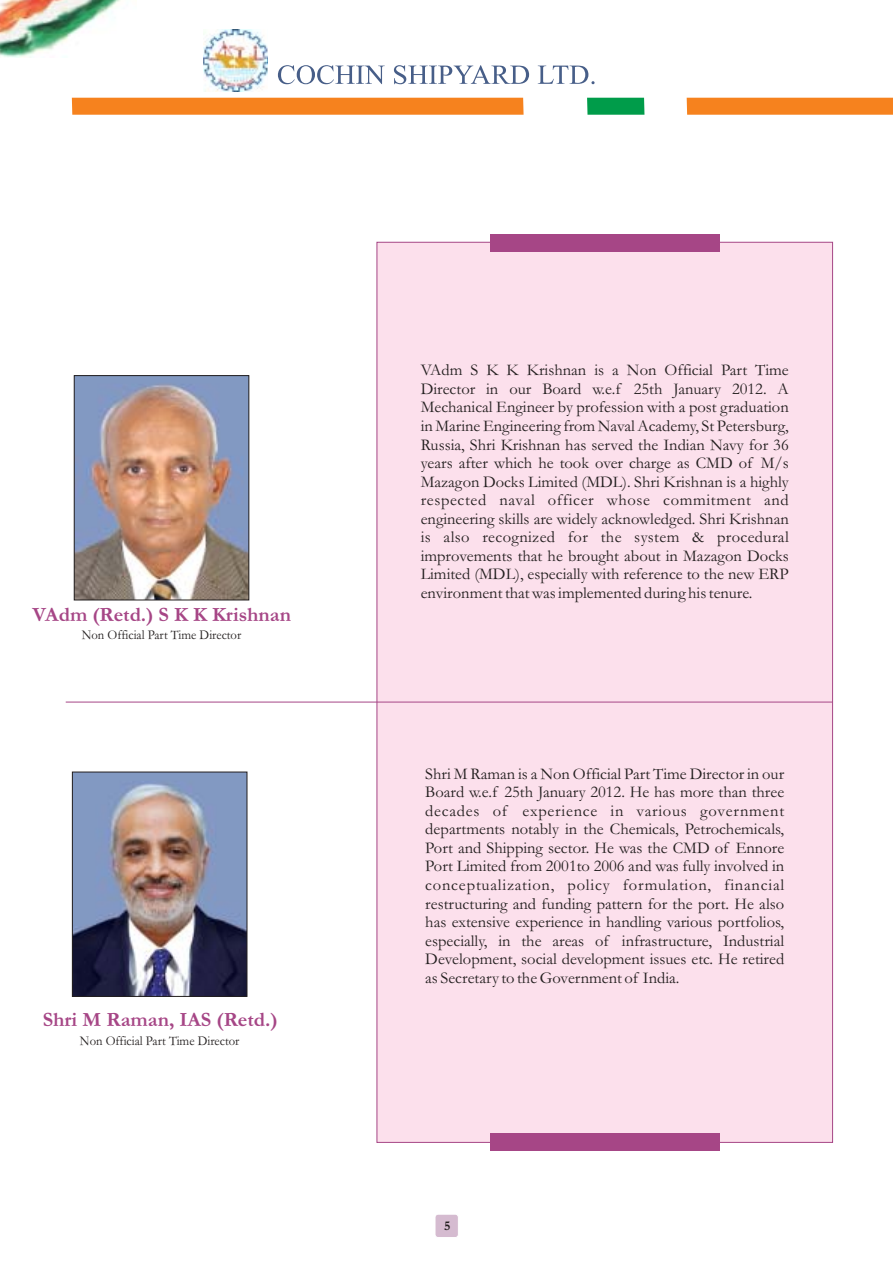
<style>
.page{position:relative;width:893px;height:1263px;background:#fff}
.page>*{position:absolute;margin:0;border:0;box-sizing:border-box;transform-origin:0 0}
.t1{font:700 20.4px "Garamond";color:#a64686}
.t2{font:16.5px/18.6px "Garamond";color:#231f1f;text-align:justify}
.t3{font:13.5px "Garamond";color:#231f1f;scale:.93 1}
.t4{font:700 13.5px "Garamond";color:#231f1f}
</style>
<div class="page">
<div style="left:686px;top:98px;width:206px;height:17px;background:#f6821e"></div>
<div style="left:587px;top:98px;width:57px;height:17px;background:#009c4a"></div>
<div style="left:72px;top:98px;width:451px;height:17px;background:#f6821e"></div>
<svg style="left:278px;top:65px;width:316px;height:19px"></svg>
<img style="left:204px;top:30px;width:63px;height:62px">
<img style="left:0;top:0;width:121px;height:57px">
<div style="left:377px;top:242px;width:455px;height:901px;background:#fce0ec"></div>
<div style="left:490px;top:234px;width:229px;height:17px;background:#a64686"></div>
<div style="left:490px;top:1134px;width:229px;height:17px;background:#a64686"></div>
<hr style="left:66px;top:702px;width:766px;height:1px;background:#a64686">
<img style="left:74px;top:774px;width:171px;height:221px">
<div style="left:72px;top:772px;width:175px;height:225px;border:1px solid #231f1f"></div>
<img style="left:76px;top:377px;width:171px;height:221px">
<div style="left:74px;top:375px;width:175px;height:225px;border:1px solid #231f1f"></div>
<div style="left:435px;top:1214px;width:23px;height:24px;background:#d5bbd0;border:1px solid #fff;border-radius:3px"></div>
<p class="t1" style="left:33px;top:607px;width:260px">VAdm (Retd.) S K K Krishnan</p>
<p class="t3" style="left:82px;top:630px;width:173px">Non Official Part Time Director</p>
<p class="t1" style="left:43px;top:1011px;width:236px">Shri M Raman, IAS (Retd.)</p>
<p class="t3" style="left:80px;top:1036px;width:173px">Non Official Part Time Director</p>
<p class="t2" style="left:420px;top:363px;width:369px">VAdm S K K Krishnan is a Non Official Part Time Director in our Board w.e.f 25th January 2012. A Mechanical Engineer by profession with a post graduation in Marine Engineering from Naval Academy, St Petersburg, Russia, Shri Krishnan has served the Indian Navy for 36 years after which he took over charge as CMD of M/s Mazagon Docks Limited (MDL). Shri Krishnan is a highly respected naval officer whose commitment and engineering skills are widely acknowledged. Shri Krishnan is also recognized for the system &amp; procedural improvements that he brought about in Mazagon Docks Limited (MDL), especially with reference to the new ERP environment that was implemented during his tenure.</p>
<p class="t2" style="left:425px;top:766px;width:360px">Shri M Raman is a Non Official Part Time Director in our Board w.e.f 25th January 2012. He has more than three decades of experience in various government departments notably in the Chemicals, Petrochemicals, Port and Shipping sector. He was the CMD of Ennore Port Limited from 2001to 2006 and was fully involved in conceptualization, policy formulation, financial restructuring and funding pattern for the port. He also has extensive experience in handling various portfolios, especially, in the areas of infrastructure, Industrial Development, social development issues etc. He retired as Secretary to the Government of India.</p>
<p class="t4" style="left:444px;top:1221px;width:8px">5</p>
</div>
